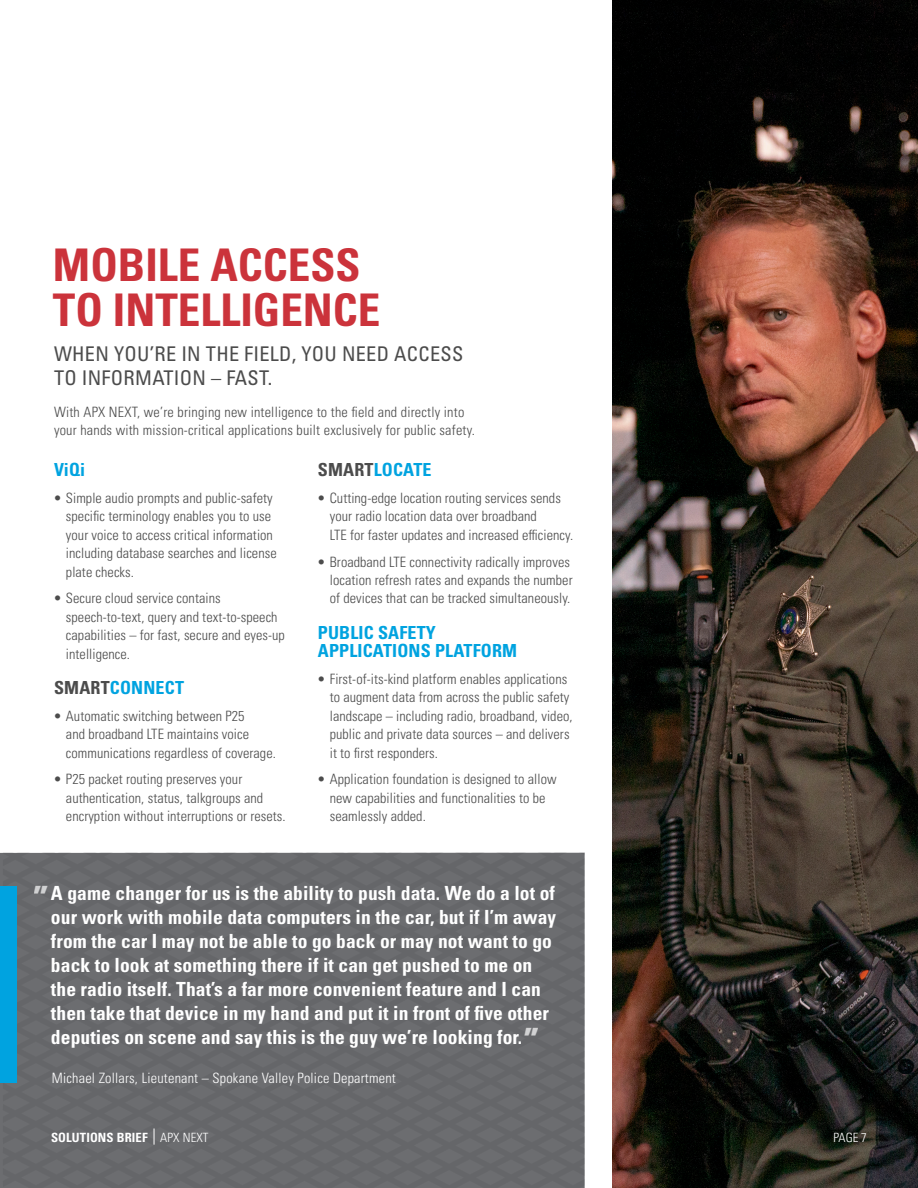
<style>
.page{position:relative;width:918px;height:1188px;background:#fff}
.page>*{position:absolute;margin:0;border:0;box-sizing:border-box;transform-origin:0 0}
.t1{font:700 condensed 45px/45px "Univers LT Pro";color:#cb333b}
.t2{font:700 condensed 39px "Univers LT Pro";color:#fff}
.t3{font:condensed 20.25px/24px "Univers LT Pro";letter-spacing:.015em;color:#4c4c4c}
.t4{font:700 condensed 19.5px/24px "Univers LT Pro";letter-spacing:.005em;color:#fff}
.t5{font:700 condensed 18px/18.3px "Univers LT Pro";letter-spacing:.01em;color:#00a3e0}
.t6{font:300 condensed 14.25px/18.3px "Univers LT Pro";letter-spacing:.005em;color:#4c4c4c}
.t7{font:300 condensed 14.25px "Univers LT Pro";letter-spacing:.015em;color:#fff}
.t8{font:700 condensed 12.75px "Univers LT Pro";letter-spacing:.01em;color:#fff}
.t9{font:300 condensed 12.75px "Univers LT Pro";color:#fff}
.s1{color:#4c4c4c}
.s2{font-size:39px}
.s3{font-weight:300}
</style>
<div class="page">
<div style="left:3px;top:853px;width:582px;height:335px;background:#68696c"></div>
<img style="left:612px;top:0;width:306px;height:1188px">
<svg style="left:154px;top:1128px;width:1px;height:17px"></svg>
<div style="left:0;top:886px;width:16px;height:197px;background:#00a3e0"></div>
<p class="t1" style="left:53px;top:242px;width:329px">MOBILE ACCESS<br>TO INTELLIGENCE</p>
<p class="t3" style="left:54px;top:342px;width:411px">WHEN YOU’RE IN THE FIELD, YOU NEED ACCESS<br>TO INFORMATION – FAST.</p>
<p class="t6" style="left:54px;top:402px;width:422px">With APX NEXT, we’re bringing new intelligence to the field and directly into your hands with mission-critical applications built exclusively for public safety.</p>
<p class="t5" style="left:54px;top:460px;width:33px">ViQi</p>
<p class="t6" style="left:66px;top:488px;width:212px;text-indent:-12px">• Simple audio prompts and public-safety specific terminology enables you to use your voice to access critical information including database searches and license plate checks.</p>
<p class="t6" style="left:66px;top:589px;width:221px;text-indent:-12px">• Secure cloud service contains speech-to-text, query and text-to-speech capabilities – for fast, secure and eyes-up intelligence.</p>
<p class="t5" style="left:54px;top:678px;width:132px"><span class="s1">SMART</span>CONNECT</p>
<p class="t6" style="left:66px;top:706px;width:211px;text-indent:-12px">• Automatic switching between P25<br>and broadband LTE maintains voice communications regardless of coverage.</p>
<p class="t6" style="left:66px;top:770px;width:221px;text-indent:-12px">• P25 packet routing preserves your authentication, status, talkgroups and encryption without interruptions or resets.</p>
<p class="t5" style="left:318px;top:460px;width:115px"><span class="s1">SMART</span>LOCATE</p>
<p class="t6" style="left:330px;top:488px;width:245px;text-indent:-12px">• Cutting-edge location routing services sends your radio location data over broadband<br>LTE for faster updates and increased efficiency.</p>
<p class="t6" style="left:330px;top:552px;width:244px;text-indent:-12px">• Broadband LTE connectivity radically improves location refresh rates and expands the number of devices that can be tracked simultaneously.</p>
<p class="t5" style="left:318px;top:623px;width:201px">PUBLIC SAFETY<br>APPLICATIONS PLATFORM</p>
<p class="t6" style="left:330px;top:669px;width:244px;text-indent:-12px">• First-of-its-kind platform enables applications to augment data from across the public safety landscape – including radio, broadband, video, public and private data sources – and delivers it to first responders.</p>
<p class="t6" style="left:330px;top:770px;width:228px;text-indent:-12px">• Application foundation is designed to allow new capabilities and functionalities to be seamlessly added.</p>
<p class="t4" style="left:51px;top:881px;width:507px">A game changer for us is the ability to push data. We do a lot of our work with mobile data computers in the car, but if I’m away from the car I may not be able to go back or may not want to go back to look at something there if it can get pushed to me on the radio itself. That’s a far more convenient feature and I can then take that device in my hand and put it in front of five other deputies on scene and say this is the guy we’re looking for.<span class="s2">”</span></p>
<h2 class="t2" style="left:33px;top:876px;width:19px">”</h2>
<p class="t7" style="left:52px;top:1068px;width:346px">Michael Zollars, Lieutenant – Spokane Valley Police Department</p>
<p class="t8" style="left:51px;top:1129px;width:159px">SOLUTIONS BRIEF <span class="s3">APX NEXT</span></p>
<p class="t9" style="left:833px;top:1129px;width:35px">PAGE 7</p>
</div>
